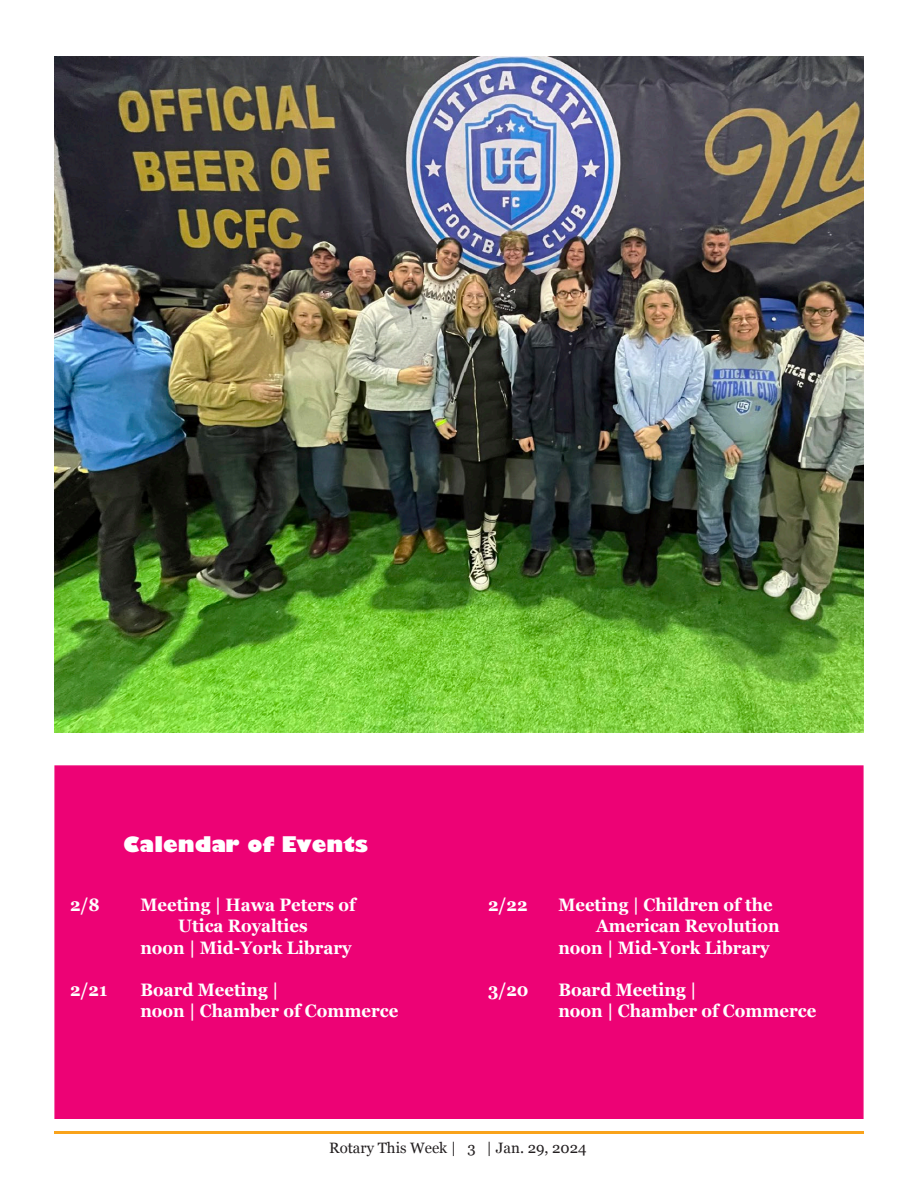
<style>
.page{position:relative;width:918px;height:1188px;background:#fff}
.page>*{position:absolute;margin:0;border:0;box-sizing:border-box;transform-origin:0 0}
.t1{font:800 21px "Gill Sans";color:#fff}
.t2{font:700 18px/21.6px "Georgia";color:#fff;scale:.93 1}
.t3{font:15px "Georgia";color:#231f20}
</style>
<div class="page">
<hr style="left:54px;top:1131px;width:810px;height:3px;background:#f9a31b">
<div style="left:54px;top:765px;width:810px;height:354px;background:#ed0275;border:2px solid #ed0275"></div>
<img style="left:54px;top:56px;width:810px;height:677px">
<p class="t1" style="left:123px;top:828px;width:246px">Calendar of Events</p>
<p class="t2" style="left:70px;top:893px;width:33px">2/8</p>
<p class="t2" style="left:140px;top:893px;width:233px;text-align:center">Meeting | Hawa Peters of<br>Utica Royalties<br>noon | Mid-York Library</p>
<p class="t2" style="left:70px;top:978px;width:41px">2/21</p>
<p class="t2" style="left:140px;top:978px;width:279px">Board Meeting |<br>noon | Chamber of Commerce</p>
<p class="t2" style="left:488px;top:893px;width:44px">2/22</p>
<p class="t2" style="left:558px;top:893px;width:232px">Meeting | Children of the</p>
<p class="t2" style="left:596px;top:914px;width:199px">American Revolution</p>
<p class="t2" style="left:558px;top:936px;width:229px">noon | Mid-York Library</p>
<p class="t2" style="left:488px;top:978px;width:45px">3/20</p>
<p class="t2" style="left:558px;top:978px;width:279px">Board Meeting |<br>noon | Chamber of Commerce</p>
<p class="t3" style="left:329px;top:1137px;width:259px">Rotary This Week | 3 | Jan. 29, 2024</p>
</div>
